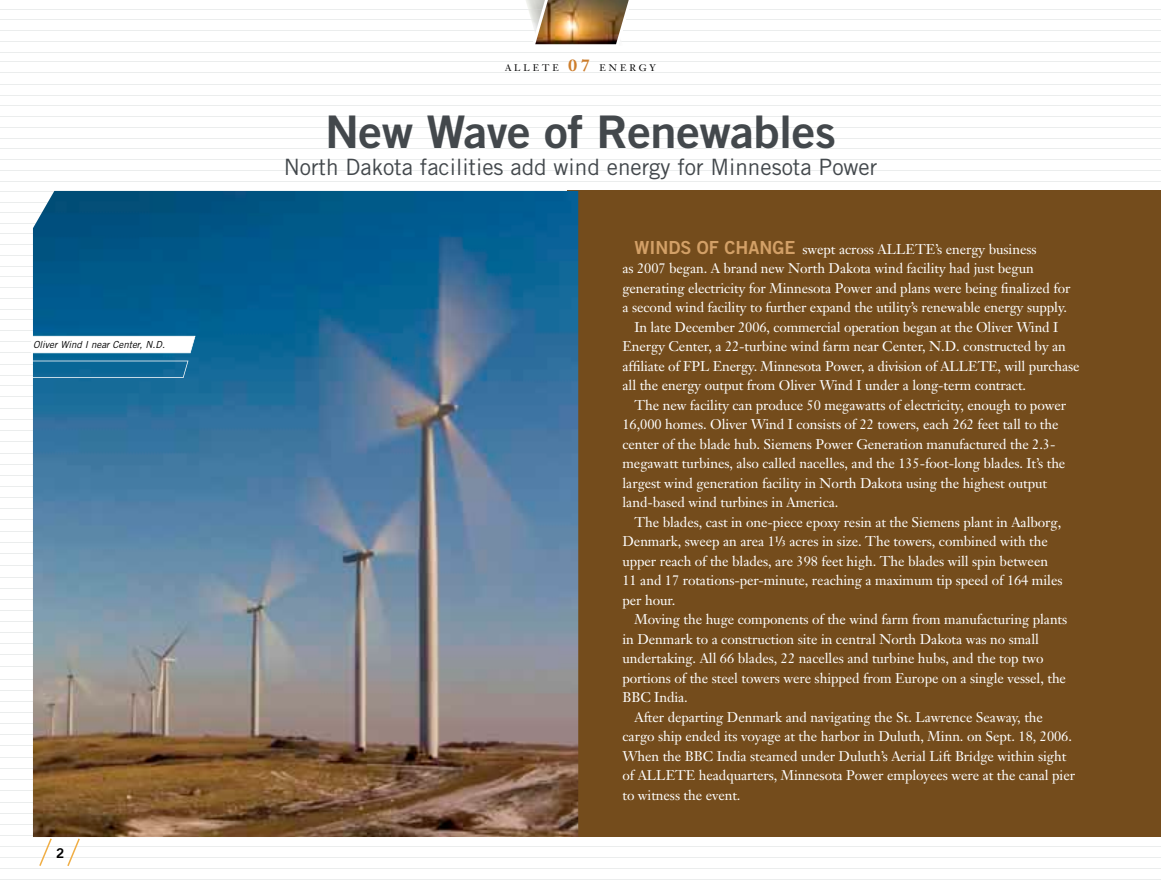
<style>
.page{position:relative;width:1161px;height:891px;background:#fff}
.page>*{position:absolute;margin:0;border:0;box-sizing:border-box;transform-origin:0 0}
.t1{font:45px "Trade Gothic Bold Two";letter-spacing:-.01em;color:#43484c;scale:1.05 1}
.t2{font:22.5px "Trade Gothic";color:#43484c}
.t3{font:13.8px "Janson Text";letter-spacing:-.005em;color:#fff}
.t4{font:13.5px "Trade Gothic Bold Two";color:#000}
.t5{font:italic 9.75px "Trade Gothic";color:#000}
.t6{font:9.45px "Janson Text";letter-spacing:.3em;color:#000}
.s1{font-weight:700;font-size:16.5px;color:#cd7d2b}
.s2{font-family:"Trade Gothic Bold Two";font-size:18px;color:#d3a067}
</style>
<div class="page">
<hr style="left:0;top:41px;width:1161px;height:1px;background:#ebeded">
<hr style="left:0;top:62px;width:1161px;height:1px;background:#ebeded">
<hr style="left:0;top:84px;width:1161px;height:1px;background:#ebeded">
<hr style="left:0;top:105px;width:1161px;height:1px;background:#ebeded">
<hr style="left:0;top:127px;width:1161px;height:1px;background:#ebeded">
<hr style="left:0;top:148px;width:1161px;height:1px;background:#ebeded">
<hr style="left:0;top:171px;width:1161px;height:1px;background:#ebeded">
<hr style="left:0;top:191px;width:1161px;height:1px;background:#ebeded">
<hr style="left:0;top:212px;width:1161px;height:1px;background:#ebeded">
<hr style="left:0;top:233px;width:1161px;height:1px;background:#ebeded">
<hr style="left:0;top:255px;width:1161px;height:1px;background:#ebeded">
<hr style="left:0;top:276px;width:1161px;height:1px;background:#ebeded">
<hr style="left:0;top:298px;width:1161px;height:1px;background:#ebeded">
<hr style="left:0;top:319px;width:1161px;height:1px;background:#ebeded">
<hr style="left:0;top:342px;width:1161px;height:1px;background:#ebeded">
<hr style="left:0;top:364px;width:1161px;height:1px;background:#ebeded">
<hr style="left:0;top:386px;width:1161px;height:1px;background:#ebeded">
<hr style="left:0;top:408px;width:1161px;height:1px;background:#ebeded">
<hr style="left:0;top:20px;width:1161px;height:1px;background:#ebeded">
<hr style="left:0;top:431px;width:1161px;height:1px;background:#ebeded">
<hr style="left:0;top:442px;width:1161px;height:1px;background:#ebeded">
<hr style="left:0;top:10px;width:1161px;height:1px;background:#ebeded">
<hr style="left:0;top:31px;width:1161px;height:1px;background:#ebeded">
<hr style="left:0;top:419px;width:1161px;height:1px;background:#ebeded">
<hr style="left:0;top:397px;width:1161px;height:1px;background:#ebeded">
<hr style="left:0;top:375px;width:1161px;height:1px;background:#ebeded">
<hr style="left:0;top:353px;width:1161px;height:1px;background:#ebeded">
<hr style="left:0;top:330px;width:1161px;height:1px;background:#ebeded">
<hr style="left:0;top:309px;width:1161px;height:1px;background:#ebeded">
<hr style="left:0;top:287px;width:1161px;height:1px;background:#ebeded">
<hr style="left:0;top:266px;width:1161px;height:1px;background:#ebeded">
<hr style="left:0;top:244px;width:1161px;height:1px;background:#ebeded">
<hr style="left:0;top:223px;width:1161px;height:1px;background:#ebeded">
<hr style="left:0;top:202px;width:1161px;height:1px;background:#ebeded">
<hr style="left:0;top:182px;width:1161px;height:1px;background:#ebeded">
<hr style="left:0;top:159px;width:1161px;height:1px;background:#ebeded">
<hr style="left:0;top:138px;width:1161px;height:1px;background:#ebeded">
<hr style="left:0;top:116px;width:1161px;height:1px;background:#ebeded">
<hr style="left:0;top:95px;width:1161px;height:1px;background:#ebeded">
<hr style="left:0;top:73px;width:1161px;height:1px;background:#ebeded">
<hr style="left:0;top:52px;width:1161px;height:1px;background:#ebeded">
<hr style="left:0;top:464px;width:1161px;height:1px;background:#ebeded">
<hr style="left:0;top:487px;width:1161px;height:1px;background:#ebeded">
<hr style="left:0;top:509px;width:1161px;height:1px;background:#ebeded">
<hr style="left:0;top:531px;width:1161px;height:1px;background:#ebeded">
<hr style="left:0;top:554px;width:1161px;height:1px;background:#ebeded">
<hr style="left:0;top:542px;width:1161px;height:1px;background:#ebeded">
<hr style="left:0;top:520px;width:1161px;height:1px;background:#ebeded">
<hr style="left:0;top:498px;width:1161px;height:1px;background:#ebeded">
<hr style="left:0;top:475px;width:1161px;height:1px;background:#ebeded">
<hr style="left:0;top:453px;width:1161px;height:1px;background:#ebeded">
<hr style="left:0;top:577px;width:1161px;height:1px;background:#ebeded">
<hr style="left:0;top:599px;width:1161px;height:1px;background:#ebeded">
<hr style="left:0;top:621px;width:1161px;height:1px;background:#ebeded">
<hr style="left:0;top:644px;width:1161px;height:1px;background:#ebeded">
<hr style="left:0;top:666px;width:1161px;height:1px;background:#ebeded">
<hr style="left:0;top:655px;width:1161px;height:1px;background:#ebeded">
<hr style="left:0;top:632px;width:1161px;height:1px;background:#ebeded">
<hr style="left:0;top:610px;width:1161px;height:1px;background:#ebeded">
<hr style="left:0;top:588px;width:1161px;height:1px;background:#ebeded">
<hr style="left:0;top:566px;width:1161px;height:1px;background:#ebeded">
<hr style="left:0;top:690px;width:1161px;height:1px;background:#ebeded">
<hr style="left:0;top:713px;width:1161px;height:1px;background:#ebeded">
<hr style="left:0;top:735px;width:1161px;height:1px;background:#ebeded">
<hr style="left:0;top:757px;width:1161px;height:1px;background:#ebeded">
<hr style="left:0;top:780px;width:1161px;height:1px;background:#ebeded">
<hr style="left:0;top:768px;width:1161px;height:1px;background:#ebeded">
<hr style="left:0;top:746px;width:1161px;height:1px;background:#ebeded">
<hr style="left:0;top:724px;width:1161px;height:1px;background:#ebeded">
<hr style="left:0;top:701px;width:1161px;height:1px;background:#ebeded">
<hr style="left:0;top:679px;width:1161px;height:1px;background:#ebeded">
<hr style="left:0;top:802px;width:1161px;height:1px;background:#ebeded">
<hr style="left:0;top:824px;width:1161px;height:1px;background:#ebeded">
<hr style="left:0;top:846px;width:1161px;height:1px;background:#ebeded">
<hr style="left:0;top:869px;width:1161px;height:1px;background:#ebeded">
<hr style="left:0;top:880px;width:1161px;height:1px;background:#ebeded">
<hr style="left:0;top:857px;width:1161px;height:1px;background:#ebeded">
<hr style="left:0;top:835px;width:1161px;height:1px;background:#ebeded">
<hr style="left:0;top:813px;width:1161px;height:1px;background:#ebeded">
<hr style="left:0;top:791px;width:1161px;height:1px;background:#ebeded">
<svg style="left:39px;top:838px;width:13px;height:28px"></svg>
<svg style="left:67px;top:839px;width:13px;height:27px"></svg>
<img style="left:525px;top:0;width:6px;height:32px">
<img style="left:531px;top:0;width:105px;height:45px">
<div style="left:567px;top:191px;width:594px;height:646px;background:#744c1c"></div>
<img style="left:33px;top:191px;width:545px;height:646px">
<svg style="left:31px;top:336px;width:164px;height:17px"></svg>
<svg style="left:33px;top:361px;width:155px;height:17px;background:#1c719e"></svg>
<p class="t5" style="left:33px;top:339px;width:133px">Oliver Wind I near Center, N.D.</p>
<p class="t4" style="left:56px;top:845px;width:10px">2</p>
<p class="t6" style="left:505px;top:62px;width:152px">ALLETE <span class="s1">07</span> ENERGY</p>
<h1 class="t1" style="left:325px;top:104px;width:488px">New Wave of Renewables</h1>
<h2 class="t2" style="left:284px;top:154px;width:595px">North Dakota facilities add wind energy for Minnesota Power</h2>
<p class="t3" style="left:634px;top:240px;width:404px"><span class="s2">WINDS OF CHANGE</span> swept across ALLETE’s energy business</p>
<p class="t3" style="left:622px;top:259px;width:413px">as 2007 began. A brand new North Dakota wind facility had just begun</p>
<p class="t3" style="left:622px;top:279px;width:450px">generating electricity for Minnesota Power and plans were being finalized for</p>
<p class="t3" style="left:622px;top:298px;width:446px">a second wind facility to further expand the utility’s renewable energy supply.</p>
<p class="t3" style="left:634px;top:318px;width:425px">In late December 2006, commercial operation began at the Oliver Wind I</p>
<p class="t3" style="left:622px;top:337px;width:445px">Energy Center, a 22-turbine wind farm near Center, N.D. constructed by an</p>
<p class="t3" style="left:622px;top:357px;width:459px">affiliate of FPL Energy. Minnesota Power, a division of ALLETE, will purchase</p>
<p class="t3" style="left:622px;top:376px;width:405px">all the energy output from Oliver Wind I under a long-term contract.</p>
<p class="t3" style="left:634px;top:396px;width:433px">The new facility can produce 50 megawatts of electricity, enough to power</p>
<p class="t3" style="left:622px;top:415px;width:438px">16,000 homes. Oliver Wind I consists of 22 towers, each 262 feet tall to the</p>
<p class="t3" style="left:622px;top:435px;width:434px">center of the blade hub. Siemens Power Generation manufactured the 2.3-</p>
<p class="t3" style="left:622px;top:454px;width:444px">megawatt turbines, also called nacelles, and the 135-foot-long blades. It’s the</p>
<p class="t3" style="left:622px;top:474px;width:426px">largest wind generation facility in North Dakota using the highest output</p>
<p class="t3" style="left:622px;top:493px;width:217px">land-based wind turbines in America.</p>
<p class="t3" style="left:634px;top:513px;width:428px">The blades, cast in one-piece epoxy resin at the Siemens plant in Aalborg,</p>
<p class="t3" style="left:622px;top:532px;width:427px">Denmark, sweep an area 1¹/³ acres in size. The towers, combined with the</p>
<p class="t3" style="left:622px;top:552px;width:427px">upper reach of the blades, are 398 feet high. The blades will spin between</p>
<p class="t3" style="left:622px;top:571px;width:442px">11 and 17 rotations-per-minute, reaching a maximum tip speed of 164 miles</p>
<p class="t3" style="left:622px;top:591px;width:55px">per hour.</p>
<p class="t3" style="left:634px;top:610px;width:434px">Moving the huge components of the wind farm from manufacturing plants</p>
<p class="t3" style="left:622px;top:630px;width:418px">in Denmark to a construction site in central North Dakota was no small</p>
<p class="t3" style="left:622px;top:649px;width:423px">undertaking. All 66 blades, 22 nacelles and turbine hubs, and the top two</p>
<p class="t3" style="left:622px;top:669px;width:445px">portions of the steel towers were shipped from Europe on a single vessel, the</p>
<p class="t3" style="left:622px;top:688px;width:67px">BBC India.</p>
<p class="t3" style="left:634px;top:708px;width:410px">After departing Denmark and navigating the St. Lawrence Seaway, the</p>
<p class="t3" style="left:622px;top:727px;width:451px">cargo ship ended its voyage at the harbor in Duluth, Minn. on Sept. 18, 2006.</p>
<p class="t3" style="left:622px;top:747px;width:445px">When the BBC India steamed under Duluth’s Aerial Lift Bridge within sight</p>
<p class="t3" style="left:622px;top:766px;width:454px">of ALLETE headquarters, Minnesota Power employees were at the canal pier</p>
<p class="t3" style="left:622px;top:786px;width:120px">to witness the event.</p>
</div>
